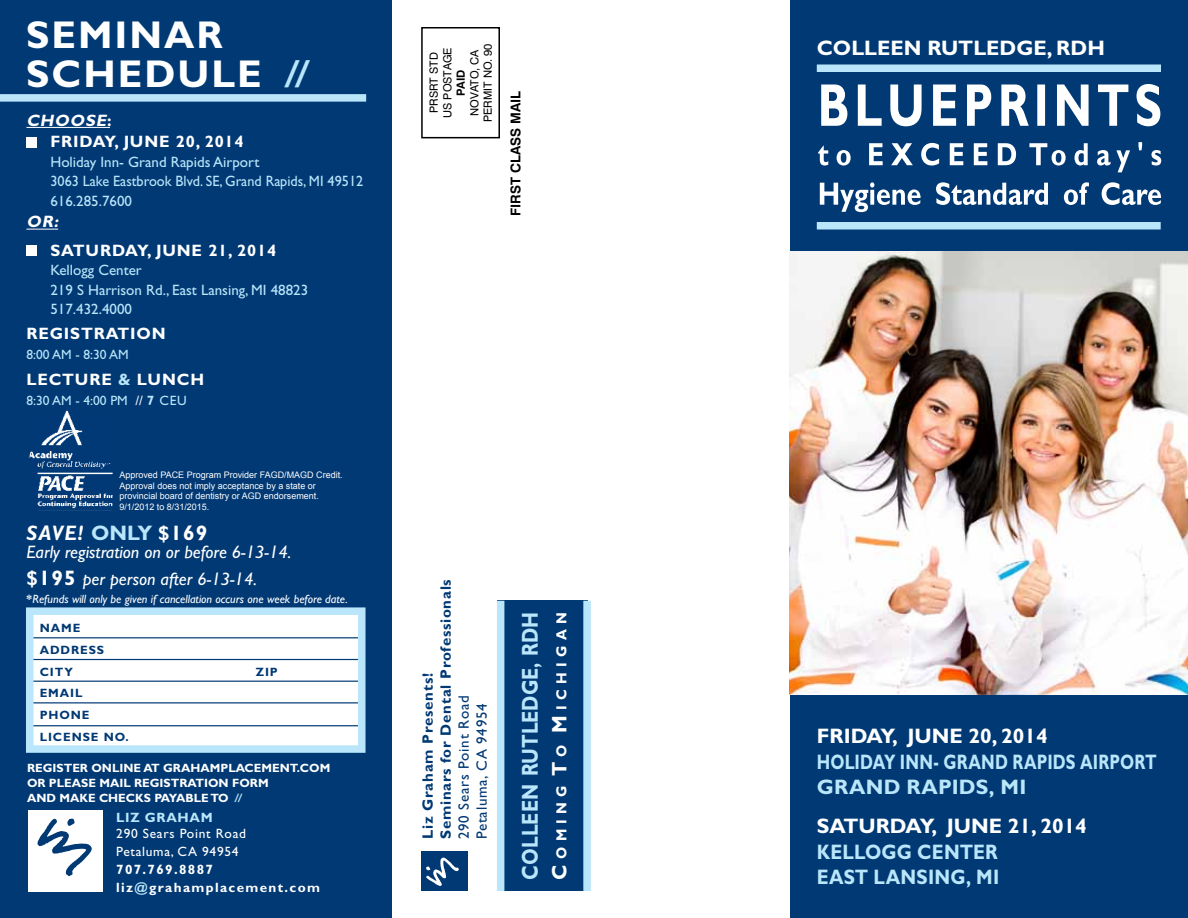
<style>
.page{position:relative;width:1188px;height:918px;background:#fff}
.page>*{position:absolute;margin:0;border:0;box-sizing:border-box;transform-origin:0 0}
.t1{font:700 38.85px/39px "Gill Sans";letter-spacing:.05em;color:#fff}
.t2{font:700 23.1px "Gill Sans";color:#b9e6fa;scale:.83 1}
.t3{font:700 21px "Gill Sans";color:#fff}
.t4{font:700 21px/25.5px "Gill Sans";letter-spacing:.01em;color:#b9e6fa;scale:.77 1}
.t5{font:700 21px/25.5px "Gill Sans";letter-spacing:.01em;color:#b9e6fa;scale:.89 1}
.t6{font:italic 700 21px "Gill Sans";color:#fff}
.t7{font:italic 18px/27px "Gill Sans";color:#fff}
.t8{font:700 16.5px/21.6px "Gill Sans";letter-spacing:.05em;color:#fff}
.t9{font:italic 700 16.5px "Gill Sans";color:#fff}
.t10{font:15px/19.5px "Gill Sans";color:#b9e6fa}
.t11{font:700 15px/18px "Gill Sans";letter-spacing:.05em;color:#003974}
.t12{font:15px/18px "Gill Sans";letter-spacing:.05em;color:#003974}
.t13{font:700 14.7px "Gill Sans";letter-spacing:.38em;color:#fff;scale:.95 1}
.t14{font:700 13.5px/18px "Gill Sans";letter-spacing:.1em;color:#fff}
.t15{font:13.5px/18px "Gill Sans";letter-spacing:.05em;color:#fff}
.t16{font:13.5px "Gill Sans";color:#b9e6fa}
.t17{font:700 13.5px "Swiss 721 BT";color:#000}
.t18{font:700 13.5px "Gill Sans";letter-spacing:.05em;color:#b9e6fa}
.t19{font:700 12px/15px "Gill Sans";color:#fff}
.t20{font:italic 12px "Gill Sans";color:#fff}
.t21{font:700 12px/21.8px "Gill Sans";letter-spacing:.075em;color:#003974}
.t22{font:11.25px/13.5px "Swiss 721 BT";color:#000;text-align:center}
.t23{font:700 11.25px "Swiss 721 BT";color:#000}
.t24{font:9px/10.8px "Arial";color:#fff}
.s1{font-style:italic;color:#b9e6fa}
.s2{color:#b9e6fa}
.s3{color:#fff}
.s4{font-weight:700}
.s5{font-style:normal;color:#b9e6fa}
.s6{font-style:normal}
.s7{font-weight:700;font-style:normal;font-size:21px}
.s8{font-weight:700;font-style:normal}
.s9{font-size:21px}
</style>
<div class="page">
<div style="left:790px;top:0;width:398px;height:918px;background:#003974"></div>
<div style="left:0;top:0;width:392px;height:918px;background:#003974"></div>
<div style="left:422px;top:852px;width:46px;height:39px;background:#003974"></div>
<svg style="left:426px;top:857px;width:33px;height:29px"></svg>
<div style="left:0;top:94px;width:366px;height:8px;background:#b9e6fa"></div>
<div style="left:28px;top:810px;width:74px;height:82px;background:#fff"></div>
<svg style="left:37px;top:818px;width:55px;height:59px"></svg>
<svg style="left:26px;top:607px;width:340px;height:146px;background:#eff7fb"></svg>
<hr style="left:34px;top:637px;width:323px;height:1px;background:#003974">
<hr style="left:34px;top:659px;width:323px;height:1px;background:#003974">
<hr style="left:34px;top:681px;width:323px;height:1px;background:#003974">
<hr style="left:34px;top:702px;width:323px;height:1px;background:#003974">
<hr style="left:34px;top:725px;width:323px;height:1px;background:#003974">
<hr style="left:26px;top:127px;width:84px;height:1px;background:#fff">
<hr style="left:26px;top:229px;width:32px;height:1px;background:#fff">
<div style="left:26px;top:137px;width:11px;height:10px;background:#fff"></div>
<div style="left:26px;top:245px;width:11px;height:11px;background:#fff"></div>
<div style="left:817px;top:222px;width:344px;height:8px;background:#b9e6fa"></div>
<div style="left:817px;top:64px;width:344px;height:8px;background:#b9e6fa"></div>
<img style="left:31px;top:412px;width:80px;height:97px">
<div style="left:28px;top:409px;width:86px;height:103px;border:2px solid #003974"></div>
<svg style="left:820px;top:182px;width:341px;height:30px"></svg>
<svg style="left:818px;top:142px;width:343px;height:30px"></svg>
<svg style="left:821px;top:84px;width:339px;height:42px"></svg>
<img style="left:790px;top:252px;width:398px;height:442px">
<div style="left:497px;top:601px;width:91px;height:290px;background:#003974"></div>
<div style="left:583px;top:601px;width:8px;height:290px;background:#b9e6fa"></div>
<div style="left:497px;top:601px;width:7px;height:290px;background:#b9e6fa"></div>
<div style="left:421px;top:27px;width:79px;height:111px;border:2px solid #000"></div>
<h1 class="t1" style="left:26px;top:16px;width:289px">SEMINAR<br>SCHEDULE <span class="s1">//</span></h1>
<h3 class="t9" style="left:26px;top:110px;width:15px">CHOOSE</h3>
<h3 class="t8" style="left:38px;top:109px;width:207px;text-indent:69px">:<br>FRIDAY, JUNE 20, 2014</h3>
<h3 class="t10" style="left:50px;top:152px;width:314px">Holiday Inn- Grand Rapids Airport<br>3063 Lake Eastbrook Blvd. SE, Grand Rapids, MI 49512<br>616.285.7600</h3>
<h3 class="t9" style="left:26px;top:212px;width:37px">OR:</h3>
<h3 class="t8" style="left:38px;top:239px;width:240px">SATURDAY, JUNE 21, 2014</h3>
<h3 class="t10" style="left:50px;top:261px;width:259px">Kellogg Center<br>219 S Harrison Rd., East Lansing, MI 48823<br>517.432.4000</h3>
<h3 class="t8" style="left:26px;top:323px;width:13px">REGISTRATION</h3>
<h3 class="t16" style="left:26px;top:346px;width:104px">8:00 AM - 8:30 AM</h3>
<h3 class="t8" style="left:26px;top:369px;width:25px">LECTURE</h3>
<h3 class="t8" style="left:118px;top:369px;width:45px"><span class="s2">&amp;</span> LUNCH</h3>
<h3 class="t16" style="left:26px;top:392px;width:93px">8:30 am - 4:00 pm</h3>
<h3 class="t16" style="left:135px;top:392px;width:53px"><span class="s3">//</span> <span class="s4">7</span> CEU</h3>
<p class="t24" style="left:119px;top:469px;width:225px">Approved PACE Program Provider FAGD/MAGD Credit.<br>Approval does not imply acceptance by a state or provincial board of dentistry or AGD endorsement.<br>9/1/2012 to 8/31/2015.</p>
<h3 class="t6" style="left:26px;top:520px;width:183px">SAVE! <span class="s5">ONLY</span> <span class="s6">$169</span></h3>
<h3 class="t7" style="left:26px;top:538px;width:266px">Early registration on or before 6-13-14. <span class="s7">$195</span> per person after 6-13-14.</h3>
<h3 class="t20" style="left:26px;top:592px;width:323px"><span class="s8">*</span>Refunds will only be given if cancellation occurs one week before date.</h3>
<h3 class="t21" style="left:40px;top:617px;width:66px">NAME<br>ADDRESS<br>CITY</h3>
<h3 class="t21" style="left:256px;top:661px;width:24px">ZIP</h3>
<h3 class="t21" style="left:40px;top:683px;width:91px">EMAIL<br>PHONE<br>LICENSE NO.</h3>
<h3 class="t19" style="left:27px;top:760px;width:305px">REGISTER ONLINE AT GRAHAMPLACEMENT.COM<br>OR PLEASE MAIL REGISTRATION FORM<br>AND MAKE CHECKS PAYABLE TO <span class="s1">//</span></h3>
<h3 class="t18" style="left:116px;top:809px;width:98px">LIZ GRAHAM</h3>
<h3 class="t15" style="left:116px;top:824px;width:131px">290 Sears Point Road<br>Petaluma, CA 94954</h3>
<h3 class="t14" style="left:116px;top:860px;width:205px">707.769.8887<br>LIZ<span class="s2">@</span>GRAHAMPLACEMENT.COM</h3>
<p class="t22" style="left:468px;top:122px;width:80px;rotate:-90deg">NOVATO, CA<br>PERMIT NO. 90</p>
<p class="t22" style="left:427px;top:118px;width:72px;rotate:-90deg">PRSRT STD<br>US POSTAGE</p>
<p class="t23" style="left:454px;top:96px;width:28px;rotate:-90deg">PAID</p>
<h3 class="t17" style="left:508px;top:216px;width:126px;rotate:-90deg">FIRST CLASS MAIL</h3>
<h3 class="t11" style="left:419px;top:839px;width:262px;rotate:-90deg">LIZ GRAHAM PRESENTS!<br>SEMINARS FOR DENTAL PROFESSIONALS</h3>
<h3 class="t12" style="left:455px;top:839px;width:146px;rotate:-90deg">290 Sears Point Road<br>Petaluma, CA 94954</h3>
<h2 class="t2" style="left:516px;top:880px;width:320px;rotate:-90deg">COLLEEN RUTLEDGE, RDH</h2>
<h3 class="t13" style="left:553px;top:880px;width:283px;rotate:-90deg"><span class="s9">C</span>oming <span class="s9">T</span>o <span class="s9">M</span> ichigan</h3>
<h3 class="t3" style="left:817px;top:35px;width:256px">COLLEEN RUTLEDGE, RDH</h3>
<h3 class="t3" style="left:817px;top:723px;width:232px">FRIDAY, JUNE 20, 2014</h3>
<h3 class="t4" style="left:817px;top:749px;width:443px">HOLIDAY I NN- GRAND RAPIDS AIRPORT<br>GRAND RAPIDS, MI</h3>
<h3 class="t3" style="left:817px;top:813px;width:272px">SATURDAY, JUNE 21, 2014</h3>
<h3 class="t5" style="left:817px;top:839px;width:205px">KELLOGG CENTER<br>EAST LANSING, MI</h3>
</div>
